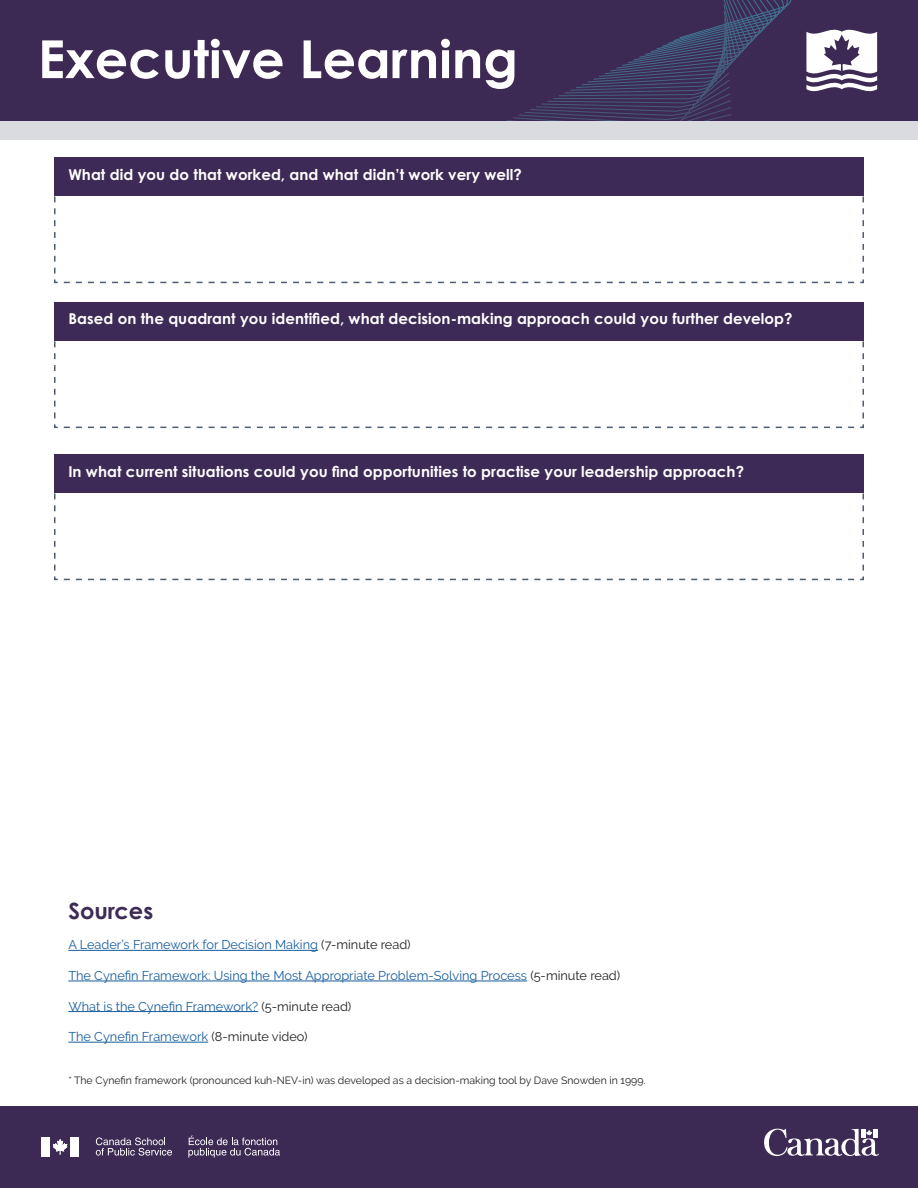
<style>
.page{position:relative;width:918px;height:1188px;background:#fff}
.page>*{position:absolute;margin:0;border:0;box-sizing:border-box;transform-origin:0 0}
.t1{font:700 52.5px "Century Gothic Pro";color:#fff}
.t2{font:700 22.5px "Century Gothic Pro";color:#3c2b55}
.t3{font:700 15px "Century Gothic Pro";letter-spacing:.005em;color:#fff}
.t4{font:12.75px "Raleway";color:#175d9e}
.t5{font:10.5px "Raleway";color:#231f20}
.s1{color:#231f20}
</style>
<div class="page">
<div style="left:0;top:0;width:918px;height:121px;background:#3d2a54"></div>
<div style="left:0;top:1106px;width:918px;height:82px;background:#3d2a54"></div>
<svg style="left:764px;top:1129px;width:115px;height:27px"></svg>
<svg style="left:96px;top:1137px;width:76px;height:19px"></svg>
<div style="left:41px;top:1137px;width:9px;height:19px;background:#fff"></div>
<svg style="left:53px;top:1139px;width:15px;height:16px"></svg>
<div style="left:70px;top:1137px;width:9px;height:19px;background:#fff"></div>
<svg style="left:188px;top:1135px;width:92px;height:23px"></svg>
<div style="left:0;top:121px;width:918px;height:19px;background:#dadbe0"></div>
<svg style="left:507px;top:0;width:370px;height:121px"></svg>
<svg style="left:54px;top:196px;width:810px;height:88px"></svg>
<svg style="left:54px;top:341px;width:810px;height:88px"></svg>
<svg style="left:54px;top:493px;width:810px;height:88px"></svg>
<div style="left:54px;top:158px;width:810px;height:38px;background:#3d2a56"></div>
<div style="left:54px;top:302px;width:810px;height:39px;background:#3d2a56"></div>
<div style="left:54px;top:454px;width:810px;height:39px;background:#3d2a56"></div>
<hr style="left:68px;top:950px;width:250px;height:1px;background:#175d9e">
<hr style="left:68px;top:981px;width:459px;height:1px;background:#175d9e">
<hr style="left:68px;top:1011px;width:190px;height:1px;background:#175d9e">
<hr style="left:68px;top:1042px;width:140px;height:1px;background:#175d9e">
<h1 class="t1" style="left:38px;top:26px;width:482px">Executive Learning</h1>
<p class="t3" style="left:68px;top:165px;width:455px">What did you do that worked, and what didn’t work very well?</p>
<p class="t3" style="left:68px;top:310px;width:726px">Based on the quadrant you identified, what decision-making approach could you further develop?</p>
<p class="t3" style="left:68px;top:462px;width:677px">In what current situations could you find opportunities to practise your leadership approach?</p>
<h2 class="t2" style="left:68px;top:897px;width:86px">Sources</h2>
<p class="t4" style="left:68px;top:938px;width:344px">A Leader’s Framework for Decision Making <span class="s1">(7-minute read)</span></p>
<p class="t4" style="left:68px;top:968px;width:553px">The Cynefin Framework: Using the Most Appropriate Problem-Solving Process <span class="s1">(5-minute read)</span></p>
<p class="t4" style="left:68px;top:999px;width:284px">What is the Cynefin Framework? <span class="s1">(5-minute read)</span></p>
<p class="t4" style="left:68px;top:1029px;width:241px">The Cynefin Framework <span class="s1">(8-minute video)</span></p>
<p class="t5" style="left:68px;top:1075px;width:579px">* The Cynefin framework (pronounced kuh-NEV-in) was developed as a decision-making tool by Dave Snowden in 1999.</p>
</div>
